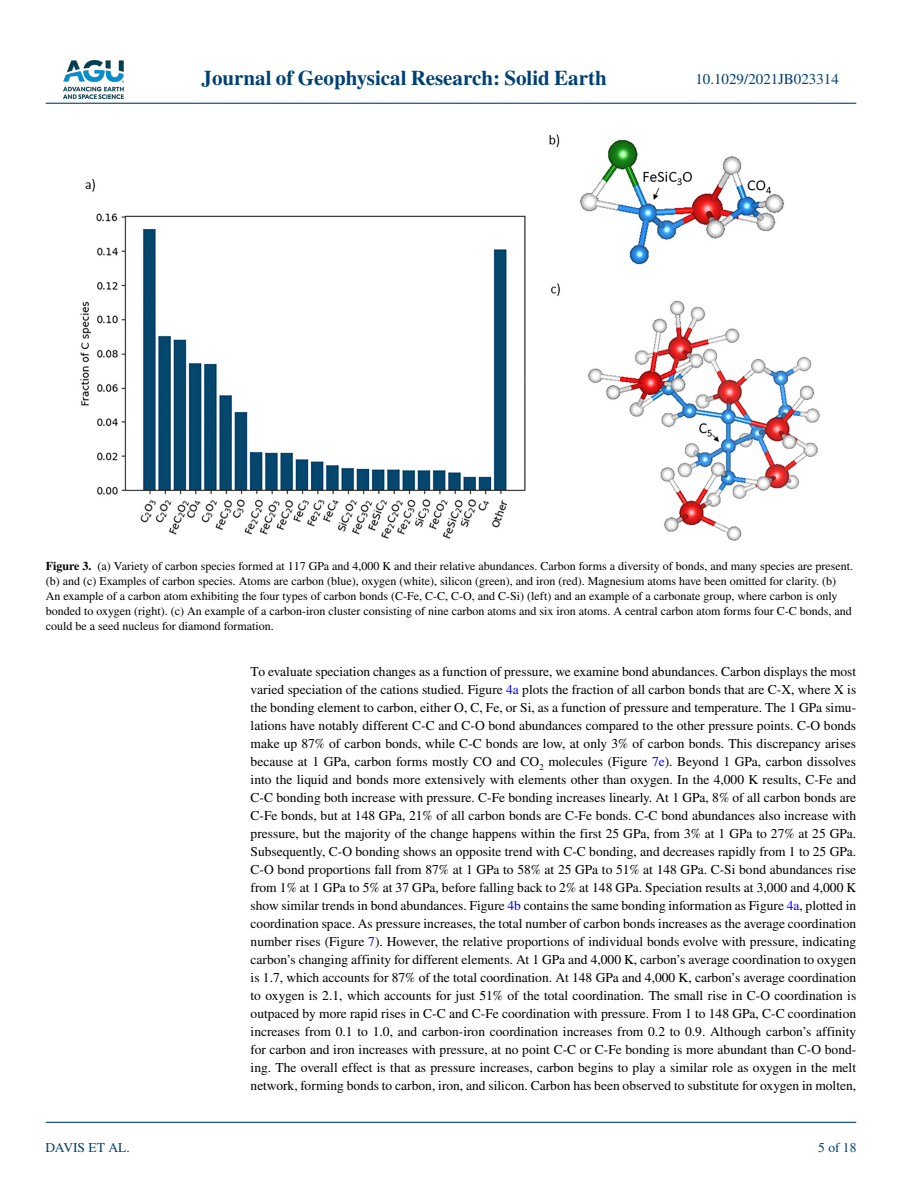
<style>
.page{position:relative;width:902px;height:1183px;background:#fff}
.page>*{position:absolute;margin:0;border:0;box-sizing:border-box;transform-origin:0 0}
.t1{font:700 21px "STIX";color:#004174}
.t2{font:15px "STIX";color:#004174}
.t3{font:13.5px/18px "STIX";color:#000;text-align:justify}
.t4{font:13.5px "STIX";color:#004174}
.t5{font:12px/15px "STIX";color:#000}
.s1{font-weight:700}
.s2{color:#00f}
</style>
<div class="page">
<img style="left:63px;top:60px;width:60px;height:39px">
<hr style="left:46px;top:103px;width:810px;height:1px;background:#004174">
<hr style="left:46px;top:1121px;width:810px;height:1px;background:#004174">
<img style="left:80px;top:134px;width:740px;height:407px">
<h1 class="t1" style="left:201px;top:66px;width:407px">Journal of Geophysical Research: Solid Earth</h1>
<p class="t2" style="left:695px;top:69px;width:145px">10.1029/2021JB023314</p>
<p class="t5" style="left:46px;top:559px;width:808px"><span class="s1">Figure 3.</span> (a) Variety of carbon species formed at 117 GPa and 4,000 K and their relative abundances. Carbon forms a diversity of bonds, and many species are present. (b) and (c) Examples of carbon species. Atoms are carbon (blue), oxygen (white), silicon (green), and iron (red). Magnesium atoms have been omitted for clarity. (b)<br>An example of a carbon atom exhibiting the four types of carbon bonds (C-Fe, C-C, C-O, and C-Si) (left) and an example of a carbonate group, where carbon is only bonded to oxygen (right). (c) An example of a carbon-iron cluster consisting of nine carbon atoms and six iron atoms. A central carbon atom forms four C-C bonds, and could be a seed nucleus for diamond formation.</p>
<p class="t4" style="left:45px;top:1138px;width:86px">DAVIS ET AL.</p>
<p class="t3" style="left:250px;top:663px;width:607px">To evaluate speciation changes as a function of pressure, we examine bond abundances. Carbon displays the most varied speciation of the cations studied. Figure <span class="s2">4a</span> plots the fraction of all carbon bonds that are C-X, where X is the bonding element to carbon, either O, C, Fe, or Si, as a function of pressure and temperature. The 1 GPa simu&shy;lations have notably different C-C and C-O bond abundances compared to the other pressure points. C-O bonds make up 87% of carbon bonds, while C-C bonds are low, at only 3% of carbon bonds. This discrepancy arises because at 1 GPa, carbon forms mostly CO and CO<sub>2</sub> molecules (Figure <span class="s2">7e</span>). Beyond 1 GPa, carbon dissolves into the liquid and bonds more extensively with elements other than oxygen. In the 4,000 K results, C-Fe and C-C bonding both increase with pressure. C-Fe bonding increases linearly. At 1 GPa, 8% of all carbon bonds are C-Fe bonds, but at 148 GPa, 21% of all carbon bonds are C-Fe bonds. C-C bond abundances also increase with pressure, but the majority of the change happens within the first 25 GPa, from 3% at 1 GPa to 27% at 25 GPa.<br>Subsequently, C-O bonding shows an opposite trend with C-C bonding, and decreases rapidly from 1 to 25 GPa.<br>C-O bond proportions fall from 87% at 1 GPa to 58% at 25 GPa to 51% at 148 GPa. C-Si bond abundances rise from 1% at 1 GPa to 5% at 37 GPa, before falling back to 2% at 148 GPa. Speciation results at 3,000 and 4,000 K show similar trends in bond abundances. Figure <span class="s2">4b</span> contains the same bonding information as Figure <span class="s2">4a</span>, plotted in coordination space. As pressure increases, the total number of carbon bonds increases as the average coordination number rises (Figure <span class="s2">7</span>). However, the relative proportions of individual bonds evolve with pressure, indicating carbon’s changing affinity for different elements. At 1 GPa and 4,000 K, carbon’s average coordination to oxygen is 1.7, which accounts for 87% of the total coordination. At 148 GPa and 4,000 K, carbon’s average coordination to oxygen is 2.1, which accounts for just 51% of the total coordination. The small rise in C-O coordination is outpaced by more rapid rises in C-C and C-Fe coordination with pressure. From 1 to 148 GPa, C-C coordination increases from 0.1 to 1.0, and carbon-iron coordination increases from 0.2 to 0.9. Although carbon’s affinity for carbon and iron increases with pressure, at no point C-C or C-Fe bonding is more abundant than C-O bond&shy;ing. The overall effect is that as pressure increases, carbon begins to play a similar role as oxygen in the melt network, forming bonds to carbon, iron, and silicon. Carbon has been observed to substitute for oxygen in molten,</p>
<p class="t4" style="left:818px;top:1138px;width:40px">5 of 18</p>
</div>
